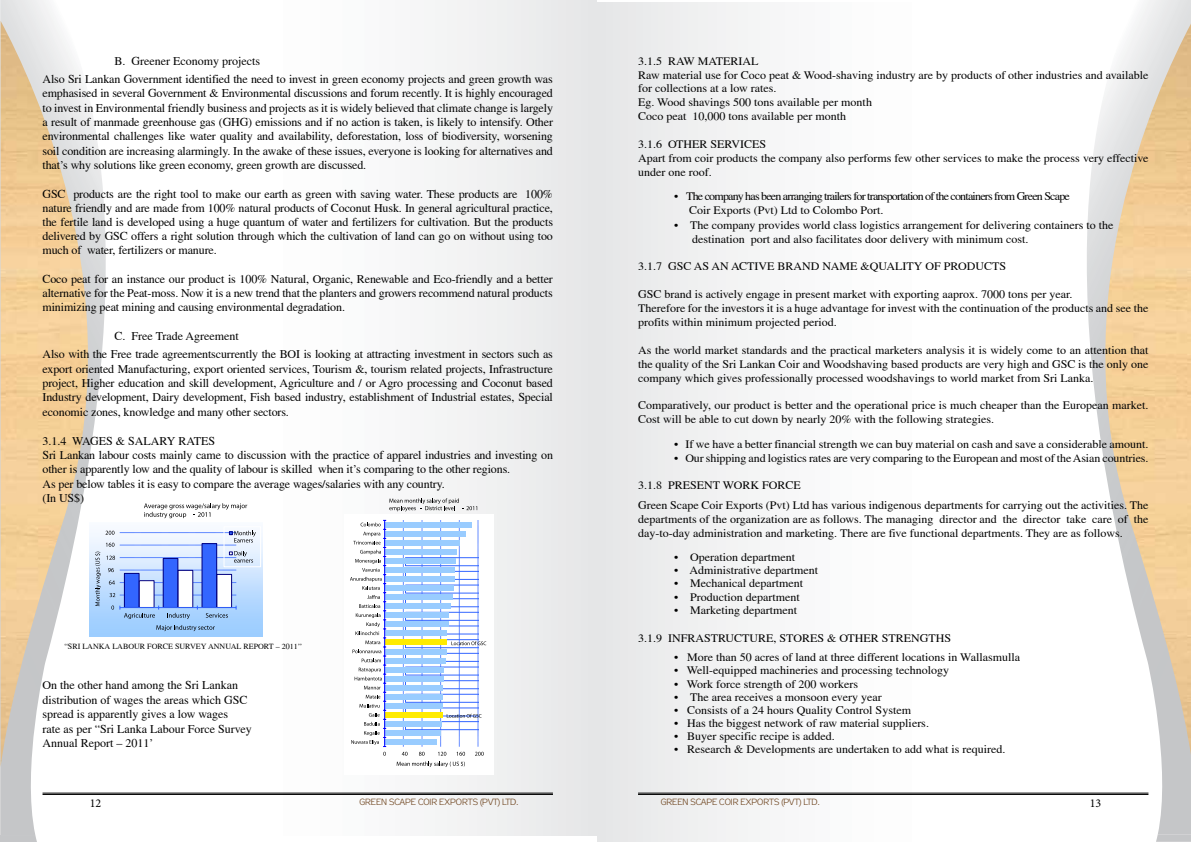
<style>
.page{position:relative;width:1191px;height:842px;background:#fff}
.page>*{position:absolute;margin:0;border:0;box-sizing:border-box;transform-origin:0 0}
.t1{font:12px/14.4px "Times";letter-spacing:-.01em;color:#000}
.t2{font:12px "Minion Pro";color:#000}
.t3{font:11.6px/13.9px "Times";color:#000;scale:1.04 1}
.t4{font:11.6px/13.9px "Times";letter-spacing:-.065em;color:#000;scale:1.04 1}
.t5{font:9px "Zeppelin 31";color:#754d29}
.t6{font:8px "Times";color:#000}
</style>
<div class="page">
<img style="left:0;top:0;width:37px;height:842px">
<img style="left:1px;top:0;width:106px;height:835px">
<img style="left:1px;top:21px;width:133px;height:746px">
<img style="left:1156px;top:835px;width:35px;height:7px">
<img style="left:1085px;top:0;width:106px;height:835px">
<img style="left:1085px;top:24px;width:106px;height:731px">
<hr style="left:638px;top:794px;width:510px;height:1px;background:#000">
<hr style="left:638px;top:793px;width:510px;height:1px;background:#000">
<hr style="left:43px;top:794px;width:510px;height:1px;background:#000">
<hr style="left:43px;top:793px;width:510px;height:1px;background:#000">
<img style="left:90px;top:523px;width:173px;height:113px">
<svg style="left:156px;top:625px;width:59px;height:6px"></svg>
<div style="left:223px;top:526px;width:38px;height:41px;border:1px solid #fff"></div>
<svg style="left:95px;top:531px;width:161px;height:88px"></svg>
<svg style="left:144px;top:503px;width:103px;height:15px"></svg>
<svg style="left:386px;top:520px;width:11px;height:227px"></svg>
<div style="left:385px;top:739px;width:52px;height:6px;background:#9cf"></div>
<div style="left:385px;top:730px;width:55px;height:6px;background:#9cf"></div>
<div style="left:385px;top:721px;width:57px;height:6px;background:#9cf"></div>
<div style="left:385px;top:712px;width:57px;height:6px;background:#ffeb00"></div>
<div style="left:385px;top:703px;width:58px;height:5px;background:#9cf"></div>
<div style="left:385px;top:694px;width:58px;height:5px;background:#9cf"></div>
<div style="left:385px;top:685px;width:58px;height:5px;background:#9cf"></div>
<div style="left:385px;top:676px;width:59px;height:5px;background:#9cf"></div>
<div style="left:385px;top:667px;width:59px;height:5px;background:#9cf"></div>
<div style="left:385px;top:658px;width:61px;height:5px;background:#9cf"></div>
<div style="left:385px;top:649px;width:61px;height:5px;background:#9cf"></div>
<div style="left:385px;top:640px;width:61px;height:5px;background:#ffeb00"></div>
<div style="left:385px;top:631px;width:61px;height:5px;background:#9cf"></div>
<div style="left:385px;top:622px;width:64px;height:5px;background:#9cf"></div>
<div style="left:385px;top:613px;width:64px;height:5px;background:#9cf"></div>
<div style="left:385px;top:604px;width:66px;height:5px;background:#9cf"></div>
<div style="left:385px;top:594px;width:67px;height:6px;background:#9cf"></div>
<div style="left:385px;top:585px;width:69px;height:6px;background:#9cf"></div>
<div style="left:385px;top:576px;width:69px;height:6px;background:#9cf"></div>
<div style="left:385px;top:567px;width:70px;height:6px;background:#9cf"></div>
<div style="left:385px;top:558px;width:71px;height:6px;background:#9cf"></div>
<div style="left:385px;top:549px;width:71px;height:5px;background:#9cf"></div>
<div style="left:385px;top:540px;width:75px;height:5px;background:#9cf"></div>
<div style="left:385px;top:531px;width:80px;height:5px;background:#9cf"></div>
<div style="left:385px;top:522px;width:87px;height:5px;background:#9cf"></div>
<svg style="left:350px;top:520px;width:36px;height:236px"></svg>
<svg style="left:397px;top:520px;width:89px;height:247px"></svg>
<svg style="left:389px;top:498px;width:88px;height:13px"></svg>
<p class="t1" style="left:43px;top:52px;width:512px;line-height:18px;text-indent:72px">B. Greener Economy projects<br>Also Sri Lankan Government identified the need to invest in green economy projects and green growth was</p>
<p class="t1" style="left:43px;top:86px;width:512px;text-align:justify">emphasised in several Government &amp; Environmental discussions and forum recently. It is highly encouraged to invest in Environmental friendly business and projects as it is widely believed that climate change is largely a result of manmade greenhouse gas (GHG) emissions and if no action is taken, is likely to intensify. Other environmental challenges like water quality and availability, deforestation, loss of biodiversity, worsening soil condition are increasing alarmingly. In the awake of these issues, everyone is looking for alternatives and that’s why solutions like green economy, green growth are discussed.</p>
<p class="t1" style="left:43px;top:187px;width:512px;line-height:14px;text-align:justify">GSC products are the right tool to make our earth as green with saving water. These products are 100% nature friendly and are made from 100% natural products of Coconut Husk. In general agricultural practice, the fertile land is developed using a huge quantum of water and fertilizers for cultivation. But the products delivered by GSC offers a right solution through which the cultivation of land can go on without using too much of water, fertilizers or manure.</p>
<p class="t1" style="left:43px;top:271px;width:512px;text-align:justify">Coco peat for an instance our product is 100% Natural, Organic, Renewable and Eco-friendly and a better alternative for the Peat-moss. Now it is a new trend that the planters and growers recommend natural products minimizing peat mining and causing environmental degradation.</p>
<p class="t1" style="left:43px;top:327px;width:512px;line-height:18px;text-indent:72px">C. Free Trade Agreement<br>Also with the Free trade agreementscurrently the BOI is looking at attracting investment in sectors such as</p>
<p class="t1" style="left:43px;top:361px;width:512px;text-align:justify">export oriented Manufacturing, export oriented services, Tourism &amp;, tourism related projects, Infrastructure project, Higher education and skill development, Agriculture and / or Agro processing and Coconut based Industry development, Dairy development, Fish based industry, establishment of Industrial estates, Special economic zones, knowledge and many other sectors.</p>
<p class="t1" style="left:43px;top:433px;width:512px">3.1.4 WAGES &amp; SALARY RATES<br>Sri Lankan labour costs mainly came to discussion with the practice of apparel industries and investing on other is apparently low and the quality of labour is skilled when it’s comparing to the other regions.<br>As per below tables it is easy to compare the average wages/salaries with any country.<br>(In US$)</p>
<p class="t6" style="left:64px;top:642px;width:30px">“Sri Lanka</p>
<p class="t6" style="left:112px;top:642px;width:12px">Labour</p>
<p class="t6" style="left:147px;top:642px;width:11px">Force</p>
<p class="t6" style="left:175px;top:642px;width:11px">Survey</p>
<p class="t6" style="left:208px;top:642px;width:13px">Annual</p>
<p class="t6" style="left:243px;top:642px;width:12px">Report</p>
<p class="t6" style="left:276px;top:642px;width:28px">– 2011’’</p>
<p class="t1" style="left:43px;top:678px;width:211px">On the other hand among the Sri Lankan distribution of wages the areas which GSC spread is apparently gives a low wages<br>rate as per “Sri Lanka Labour Force Survey Annual Report – 2011’</p>
<p class="t3" style="left:638px;top:54px;width:492px">3.1.5 RAW MATERIAL<br>Raw material use for Coco peat &amp; Wood-shaving industry are by products of other industries and available for collections at a low rates.<br>Eg. Wood shavings 500 tons available per month<br>Coco peat 10,000 tons available per month</p>
<p class="t3" style="left:638px;top:137px;width:492px">3.1.6 OTHER SERVICES<br>Apart from coir products the company also performs few other services to make the process very effective under one roof.</p>
<p class="t4" style="left:689px;top:189px;width:368px;text-indent:-15px">• The company has been arranging trailers for transportation of the containers from Green Scape<br>Coir Exports (Pvt) Ltd to Colombo Port.</p>
<p class="t3" style="left:692px;top:218px;width:407px;text-indent:-18px">• The company provides world class logistics arrangement for delivering containers to the destination port and also facilitates door delivery with minimum cost.</p>
<p class="t3" style="left:638px;top:259px;width:355px">3.1.7 GSC AS AN ACTIVE BRAND NAME &amp;QUALITY OF PRODUCTS</p>
<p class="t3" style="left:638px;top:287px;width:492px">GSC brand is actively engage in present market with exporting aaprox. 7000 tons per year.<br>Therefore for the investors it is a huge advantage for invest with the continuation of the products and see the profits within minimum projected period.</p>
<p class="t3" style="left:638px;top:343px;width:492px;text-align:justify">As the world market standards and the practical marketers analysis it is widely come to an attention that the quality of the Sri Lankan Coir and Woodshaving based products are very high and GSC is the only one company which gives professionally processed woodshavings to world market from Sri Lanka.</p>
<p class="t3" style="left:638px;top:398px;width:492px">Comparatively, our product is better and the operational price is much cheaper than the European market.<br>Cost will be able to cut down by nearly 20% with the following strategies.</p>
<p class="t3" style="left:674px;top:437px;width:457px">• If we have a better financial strength we can buy material on cash and save a considerable amount.</p>
<p class="t3" style="left:674px;top:451px;width:457px">• Our shipping and logistics rates are very comparing to the European and most of the Asian countries.</p>
<p class="t3" style="left:638px;top:476px;width:492px;line-height:19.7px">3.1.8 PRESENT WORK FORCE<br>Green Scape Coir Exports (Pvt) Ltd has various indigenous departments for carrying out the activities. The</p>
<p class="t3" style="left:638px;top:512px;width:492px">departments of the organization are as follows. The managing director and the director take care of the day-to-day administration and marketing. There are five functional departments. They are as follows.</p>
<p class="t3" style="left:674px;top:550px;width:118px">• Operation department</p>
<p class="t3" style="left:674px;top:563px;width:140px">• Administrative department</p>
<p class="t3" style="left:674px;top:577px;width:126px">• Mechanical department</p>
<p class="t3" style="left:674px;top:590px;width:123px">• Production department</p>
<p class="t3" style="left:674px;top:603px;width:120px">• Marketing department</p>
<p class="t3" style="left:638px;top:631px;width:303px">3.1.9 INFRASTRUCTURE, STORES &amp; OTHER STRENGTHS</p>
<p class="t3" style="left:674px;top:650px;width:334px">• More than 50 acres of land at three different locations in Wallasmulla</p>
<p class="t3" style="left:674px;top:663px;width:266px">• Well-equipped machineries and processing technology</p>
<p class="t3" style="left:674px;top:677px;width:178px">• Work force strength of 200 workers</p>
<p class="t3" style="left:674px;top:690px;width:201px">• The area receives a monsoon every year</p>
<p class="t3" style="left:674px;top:703px;width:229px">• Consists of a 24 hours Quality Control System</p>
<p class="t3" style="left:674px;top:716px;width:247px">• Has the biggest network of raw material suppliers.</p>
<p class="t3" style="left:674px;top:729px;width:156px">• Buyer specific recipe is added.</p>
<p class="t3" style="left:674px;top:742px;width:320px">• Research &amp; Developments are undertaken to add what is required.</p>
<p class="t2" style="left:90px;top:795px;width:13px">12</p>
<p class="t5" style="left:359px;top:797px;width:160px">GREEN SCAPE COIR EXPORTS (PVT) LTD.</p>
<p class="t5" style="left:660px;top:797px;width:160px">GREEN SCAPE COIR EXPORTS (PVT) LTD.</p>
<p class="t2" style="left:1089px;top:795px;width:13px">13</p>
</div>
